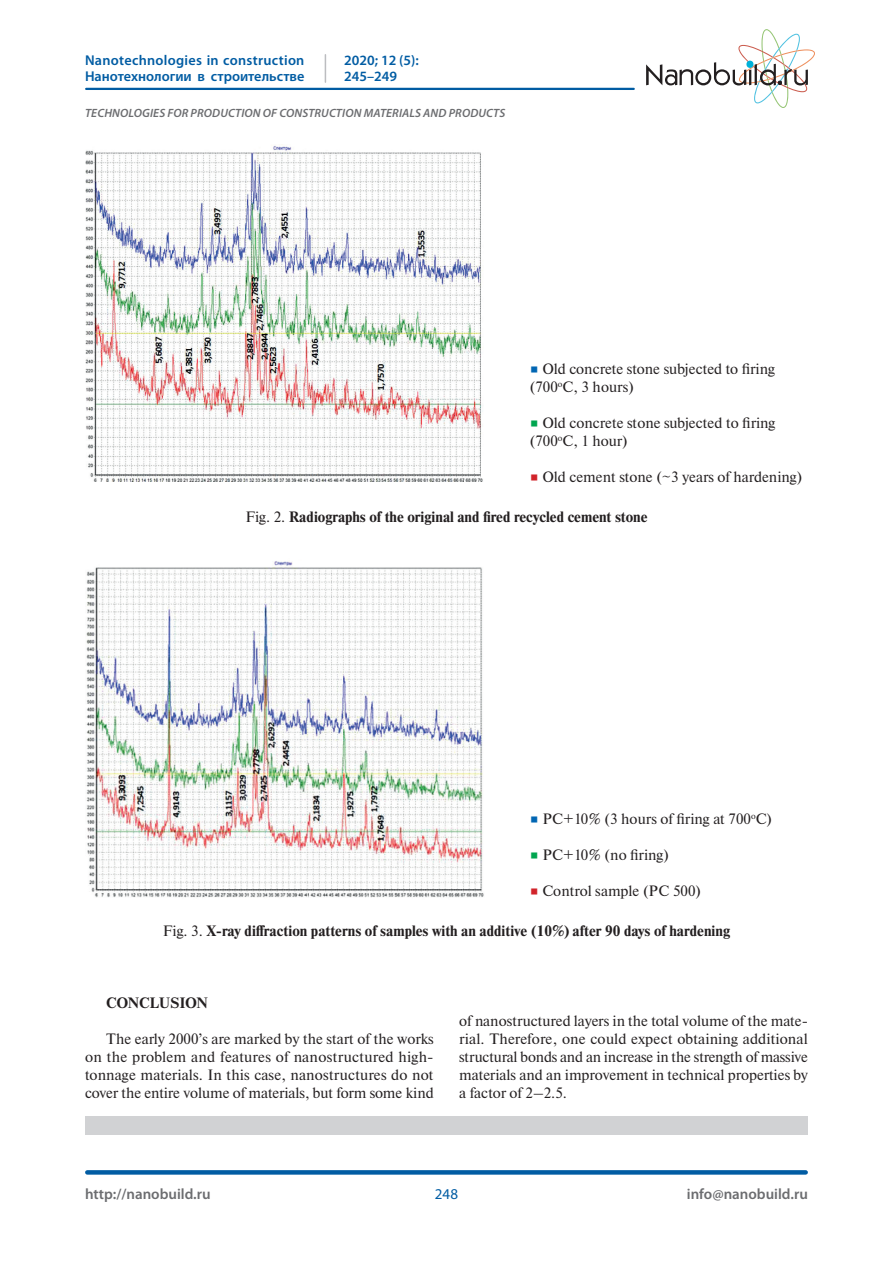
<style>
.page{position:relative;width:893px;height:1263px;background:#fff}
.page>*{position:absolute;margin:0;border:0;box-sizing:border-box;transform-origin:0 0}
.t1{font:15px/18px "Newton";color:#231f20;text-align:justify}
.t2{font:700 15px "Newton";color:#231f20}
.t3{font:600 15px "Myriad Pro";color:#6c6d70}
.t4{font:700 15px "Newton";letter-spacing:-.02em;color:#231f20}
.t5{font:15px "Myriad Pro";color:#015ca3}
.t6{font:600 14.25px/16.5px "Myriad Pro";letter-spacing:.005em;color:#015ca3}
.t7{font:italic 600 12px "Myriad Pro";letter-spacing:.01em;color:#6c6d70}
.s1{color:#0166b3}
.s2{color:#00a54f}
.s3{color:#d1232a}
.s4{font-weight:400}
</style>
<div class="page">
<svg style="left:646px;top:29px;width:169px;height:79px"></svg>
<div style="left:87px;top:1170px;width:719px;height:5px;background:#015ca3"></div>
<hr style="left:86px;top:88px;width:548px;height:2px;background:#015ca3">
<svg style="left:325px;top:55px;width:1px;height:27px"></svg>
<img style="left:85px;top:144px;width:398px;height:338px">
<img style="left:86px;top:561px;width:398px;height:337px">
<div style="left:85px;top:1116px;width:723px;height:18px;background:#d1d2d4"></div>
<p class="t6" style="left:85px;top:51px;width:221px">Nanotechnologies in construction<br>Нанотехнологии в строительстве</p>
<p class="t6" style="left:344px;top:51px;width:76px">2020; 12 (5):<br>245–249</p>
<p class="t7" style="left:85px;top:105px;width:422px">TECHNOLOGIES FOR PRODUCTION OF CONSTRUCTION MATERIALS AND PRODUCTS</p>
<p class="t1" style="left:530px;top:359px;width:247px"><span class="s1">■</span> Old concrete stone subjected to firing (700<sup>о</sup>C, 3 hours)</p>
<p class="t1" style="left:530px;top:413px;width:247px"><span class="s2">■</span> Old concrete stone subjected to firing (700<sup>о</sup>C, 1 hour)</p>
<p class="t1" style="left:530px;top:467px;width:274px"><span class="s3">■</span> Old cement stone (~3 years of hardening)</p>
<p class="t2" style="left:245px;top:508px;width:404px"><span class="s4">Fig. 2.</span> Radiographs of the original and fired recycled cement stone</p>
<p class="t1" style="left:530px;top:810px;width:244px"><span class="s1">■</span> PC+10% (3 hours of firing at 700<sup>о</sup>C)</p>
<p class="t1" style="left:530px;top:846px;width:141px"><span class="s2">■</span> PC+10% (no firing)</p>
<p class="t1" style="left:530px;top:882px;width:173px"><span class="s3">■</span> Control sample (PC 500)</p>
<p class="t2" style="left:163px;top:922px;width:569px"><span class="s4">Fig. 3.</span> X-ray diffraction patterns of samples with an additive (10%) after 90 days of hardening</p>
<p class="t4" style="left:106px;top:994px;width:103px">CONCLUSION</p>
<p class="t1" style="left:85px;top:1029px;width:350px;text-indent:21px">The early 2000,s are marked by the start of the works on the problem and features of nanostructured high&shy;tonnage materials. In this case, nanostructures do not cover the entire volume of materials, but form some kind</p>
<p class="t1" style="left:459px;top:1011px;width:350px">of nanostructured layers in the total volume of the mate&shy;rial. Therefore, one could expect obtaining additional structural bonds and an increase in the strength of massive materials and an improvement in technical properties by a factor of 2–2.5.</p>
<p class="t3" style="left:85px;top:1184px;width:127px">http://nanobuild.ru</p>
<p class="t3" style="left:687px;top:1184px;width:123px">info@nanobuild.ru</p>
<p class="t5" style="left:435px;top:1185px;width:25px">248</p>
</div>
